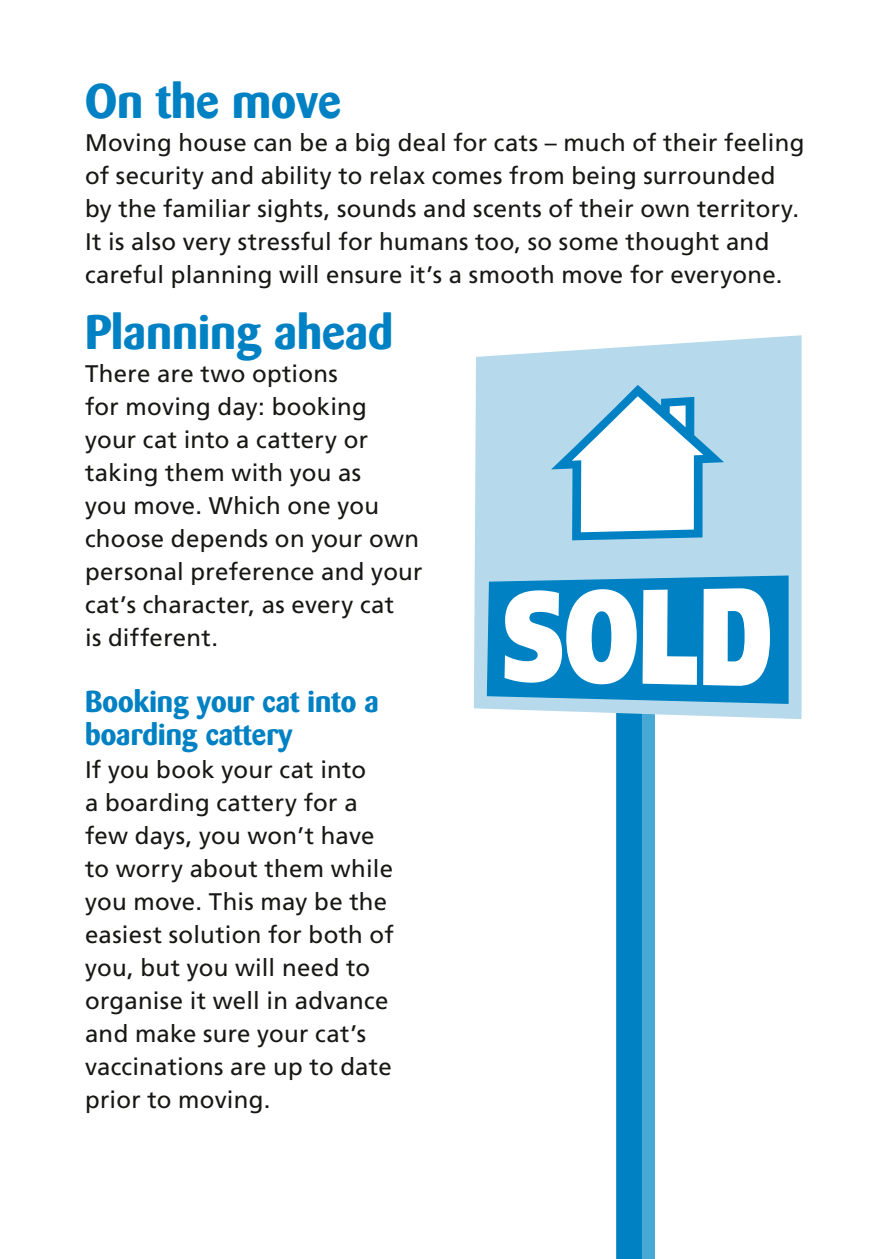
<style>
.page{position:relative;width:893px;height:1259px;background:#fff}
.page>*{position:absolute;margin:0;border:0;box-sizing:border-box;transform-origin:0 0}
.t1{font:700 48px "Barmeno BQ";color:#0081c3}
.t2{font:700 30px/33px "Barmeno BQ";color:#0081c3}
.t3{font:24px/33px "Frutiger";letter-spacing:.01em;color:#171715}
</style>
<div class="page">
<svg style="left:474px;top:335px;width:327px;height:384px;fill:#b6daec"></svg>
<svg style="left:487px;top:385px;width:302px;height:874px"></svg>
<h1 class="t1" style="left:85px;top:72px;width:258px">On the move</h1>
<p class="t3" style="left:85px;top:126px;width:721px">Moving house can be a big deal for cats – much of their feeling of security and ability to relax comes from being surrounded by the familiar sights, sounds and scents of their own territory.<br>It is also very stressful for humans too, so some thought and careful planning will ensure it’s a smooth move for everyone.</p>
<h1 class="t1" style="left:85px;top:303px;width:310px">Planning ahead</h1>
<p class="t3" style="left:85px;top:357px;width:339px">There are two options<br>for moving day: booking your cat into a cattery or taking them with you as<br>you move. Which one you choose depends on your own personal preference and your cat’s character, as every cat<br>is different.</p>
<p class="t2" style="left:85px;top:685px;width:295px">Booking your cat into a boarding cattery</p>
<p class="t3" style="left:85px;top:753px;width:310px">If you book your cat into<br>a boarding cattery for a few days, you won’t have to worry about them while you move. This may be the easiest solution for both of you, but you will need to organise it well in advance and make sure your cat’s vaccinations are up to date prior to moving.</p>
</div>
